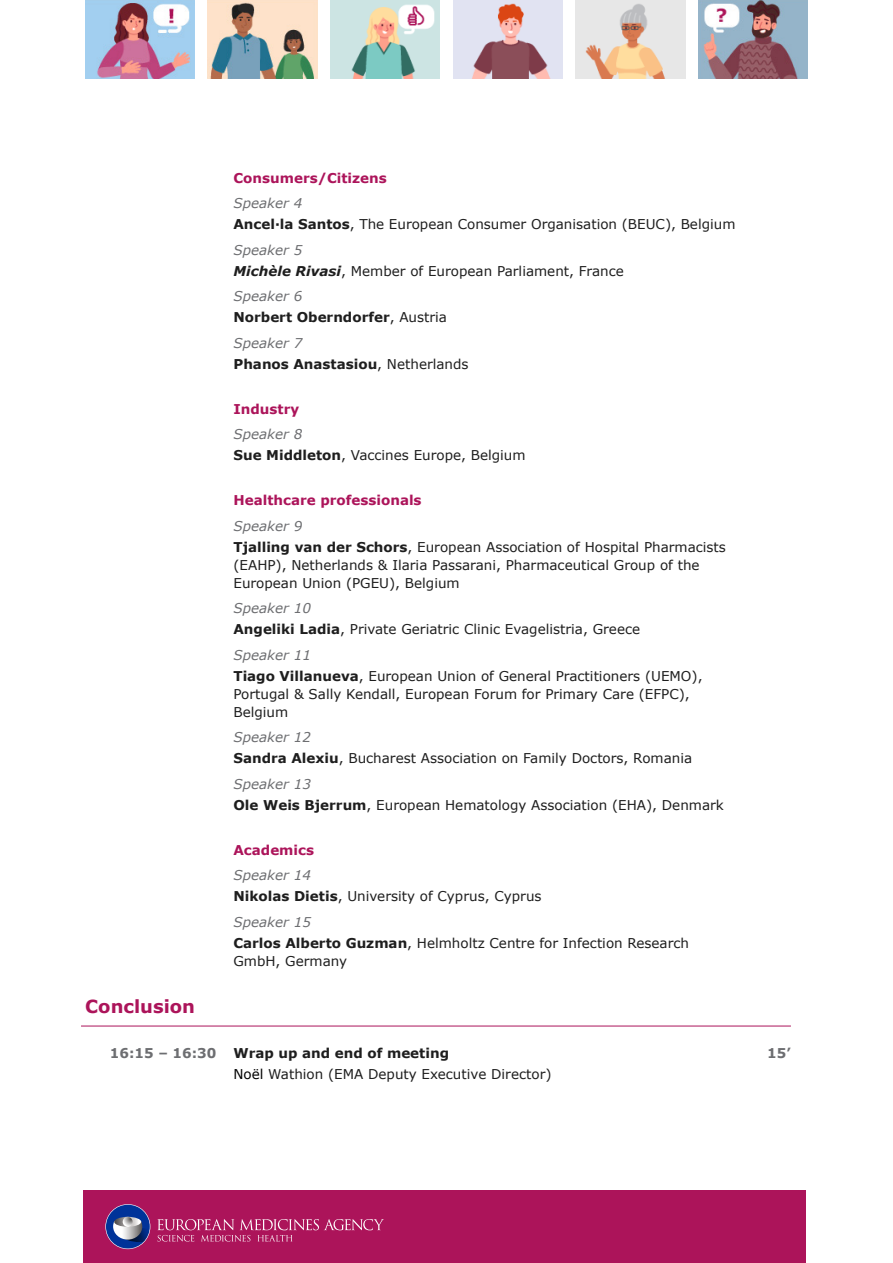
<style>
.page{position:relative;width:893px;height:1263px;background:#fff}
.page>*{position:absolute;margin:0;border:0;box-sizing:border-box;transform-origin:0 0}
.Session{font:700 18px "Verdana";color:#ac145a}
.Speaker{font:13.5px/18px "Verdana";color:#1e1e1e}
.Public_interventions{font:italic 13.5px "Verdana";color:#6d6e71}
.Topic{font:700 13.5px "Verdana";color:#ac145a}
.Speaker-2{font:700 13.5px "Verdana";color:#1e1e1e}
.Topic-2{font:700 13.5px "Verdana";color:#1e1e1e}
.Time{font:700 13.5px "Verdana";color:#6d6e71}
.s1{font-weight:700}
.s2{font-weight:700;font-style:italic}
.s3{font-weight:400}
.s4{color:#000}
</style>
<div class="page">
<hr style="left:81px;top:1026px;width:710px;height:1px;background:#ac145a">
<img style="left:85px;top:0;width:110px;height:78px">
<img style="left:208px;top:0;width:109px;height:79px">
<img style="left:330px;top:0;width:110px;height:79px">
<img style="left:453px;top:0;width:110px;height:79px">
<img style="left:575px;top:0;width:111px;height:78px">
<img style="left:698px;top:0;width:110px;height:79px">
<div style="left:83px;top:1190px;width:723px;height:73px;background:#ac145a"></div>
<svg style="left:105px;top:1204px;width:45px;height:45px"></svg>
<svg style="left:157px;top:1219px;width:227px;height:22px"></svg>
<p class="Topic" style="left:233px;top:168px;width:155px">Consumers/Citizens</p>
<p class="Public_interventions" style="left:233px;top:194px;width:70px">Speaker 4</p>
<p class="Speaker" style="left:233px;top:215px;width:504px"><span class="s1">Ancel·la Santos</span>, The European Consumer Organisation (BEUC), Belgium</p>
<p class="Public_interventions" style="left:233px;top:240px;width:70px">Speaker 5</p>
<p class="Speaker" style="left:233px;top:262px;width:392px"><span class="s2">Michèle Rivasi</span>, Member of European Parliament, France</p>
<p class="Public_interventions" style="left:233px;top:287px;width:70px">Speaker 6</p>
<p class="Speaker-2" style="left:233px;top:308px;width:215px">Norbert Oberndorfer<span class="s3">, Austria</span></p>
<p class="Public_interventions" style="left:233px;top:333px;width:70px">Speaker 7</p>
<p class="Speaker-2" style="left:233px;top:354px;width:237px">Phanos Anastasiou<span class="s3">, Netherlands</span></p>
<p class="Topic" style="left:233px;top:399px;width:67px">Industry</p>
<p class="Public_interventions" style="left:233px;top:425px;width:70px">Speaker 8</p>
<p class="Speaker" style="left:233px;top:446px;width:294px"><span class="s1">Sue Middleton</span>, Vaccines Europe, Belgium</p>
<p class="Topic" style="left:233px;top:491px;width:190px">Healthcare professionals</p>
<p class="Public_interventions" style="left:233px;top:516px;width:70px">Speaker 9</p>
<p class="Speaker" style="left:233px;top:538px;width:494px"><span class="s1">Tjalling van der Schors</span>, European Association of Hospital Pharmacists (EAHP), Netherlands &amp; Ilaria Passarani, Pharmaceutical Group of the<br>European Union (PGEU), Belgium</p>
<p class="Public_interventions" style="left:233px;top:599px;width:79px">Speaker 10</p>
<p class="Speaker" style="left:233px;top:620px;width:408px"><span class="s1">Angeliki Ladia</span>, Private Geriatric Clinic Evagelistria, Greece</p>
<p class="Public_interventions" style="left:233px;top:645px;width:79px">Speaker 11</p>
<p class="Speaker" style="left:233px;top:667px;width:471px"><span class="s1">Tiago Villanueva</span>, European Union of General Practitioners (UEMO),<br>Portugal &amp; Sally Kendall, European Forum for Primary Care (EFPC),<br>Belgium</p>
<p class="Public_interventions" style="left:233px;top:728px;width:79px">Speaker 12</p>
<p class="Speaker" style="left:233px;top:749px;width:460px"><span class="s1">Sandra Alexiu</span>, Bucharest Association on Family Doctors, Romania</p>
<p class="Public_interventions" style="left:233px;top:774px;width:79px">Speaker 13</p>
<p class="Speaker" style="left:233px;top:796px;width:492px"><span class="s1">Ole Weis Bjerrum</span>, European Hematology Association (EHA), Denmark</p>
<p class="Topic" style="left:233px;top:840px;width:82px">Academics</p>
<p class="Public_interventions" style="left:233px;top:866px;width:79px">Speaker 14</p>
<p class="Speaker" style="left:233px;top:887px;width:310px"><span class="s1">Nikolas Dietis</span>, University of Cyprus, Cyprus</p>
<p class="Public_interventions" style="left:233px;top:912px;width:79px">Speaker 15</p>
<p class="Speaker" style="left:233px;top:934px;width:457px"><span class="s1">Carlos Alberto Guzman</span>, Helmholtz Centre for Infection Research<br>GmbH, Germany</p>
<p class="Session" style="left:85px;top:994px;width:111px">Conclusion</p>
<p class="Time" style="left:110px;top:1043px;width:108px">16:15 – 16:30</p>
<p class="Topic-2" style="left:233px;top:1043px;width:217px">Wrap up and end of meeting</p>
<p class="Speaker" style="left:233px;top:1065px;width:320px"><span class="s4">Noël</span> Wathion (EMA Deputy Executive Director)</p>
<p class="Time" style="left:767px;top:1043px;width:25px">15’</p>
</div>
